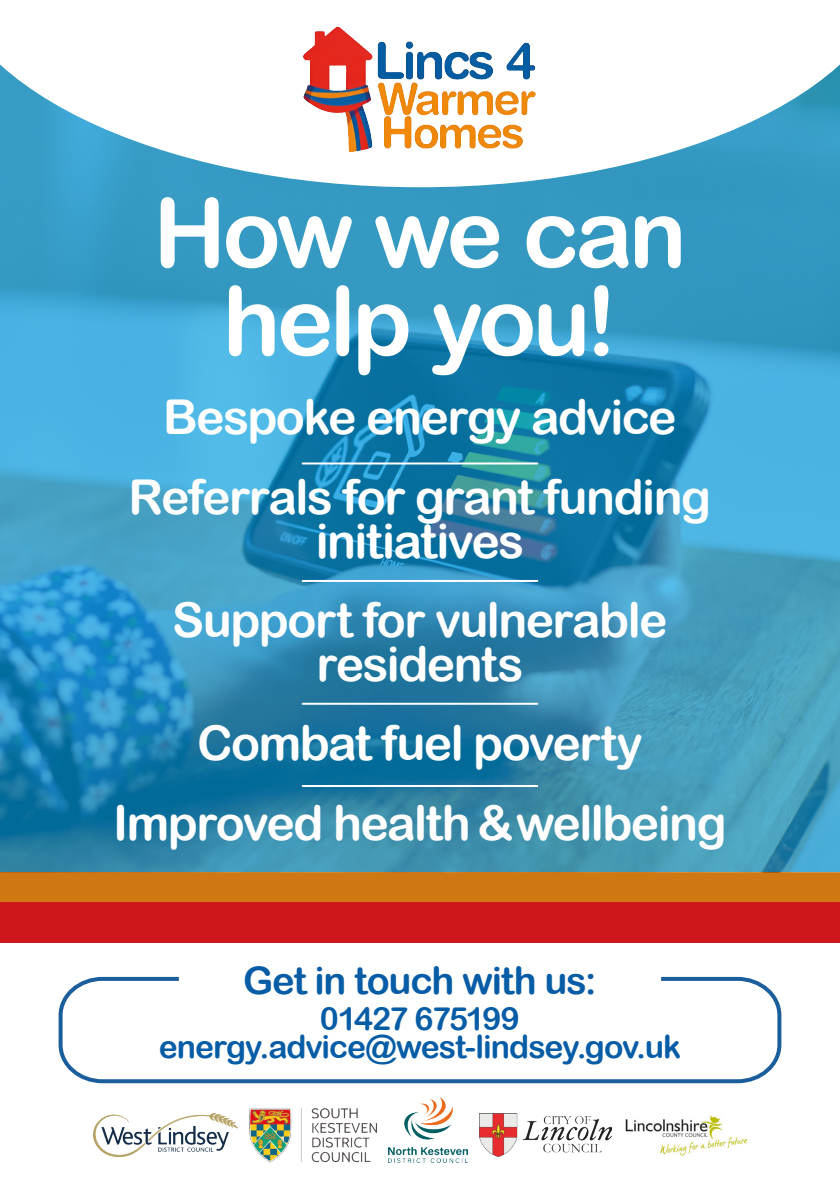
<style>
.page{position:relative;width:840px;height:1191px;background:#fff}
.page>*{position:absolute;margin:0;border:0;box-sizing:border-box;transform-origin:0 0}
.t1{font:96px/88px "Arial Rounded MT Bold";letter-spacing:-.04em;color:#fff;text-align:center}
.t2{font:48px/44px "Arial Rounded MT Bold";letter-spacing:-.035em;color:#fff;text-align:center}
.t3{font:38px "Arial Rounded MT Bold";letter-spacing:-.03em;color:#065da6}
.t4{font:32px "Arial Rounded MT Bold";letter-spacing:-.035em;color:#065da6}
.t5{font:32px "Arial Rounded MT Bold";letter-spacing:-.055em;color:#065da6}
</style>
<div class="page">
<img style="left:388px;top:1097px;width:79px;height:65px">
<img style="left:249px;top:1108px;width:127px;height:54px">
<img style="left:479px;top:1113px;width:132px;height:43px">
<img style="left:93px;top:1113px;width:144px;height:43px">
<img style="left:625px;top:1115px;width:121px;height:41px">
<svg style="left:58px;top:976px;width:724px;height:108px"></svg>
<div style="left:0;top:901px;width:839px;height:42px;background:#cd171a"></div>
<div style="left:0;top:872px;width:839px;height:29px;background:#cf7712"></div>
<img style="left:0;top:187px;width:839px;height:685px">
<hr style="left:302px;top:785px;width:235px;height:2px;background:#fff">
<hr style="left:302px;top:703px;width:235px;height:2px;background:#fff">
<hr style="left:302px;top:580px;width:235px;height:2px;background:#fff">
<hr style="left:302px;top:462px;width:235px;height:2px;background:#fff">
<svg style="left:0;top:26px;width:839px;height:161px"></svg>
<img style="left:301px;top:27px;width:237px;height:127px">
<p class="t1" style="left:153px;top:188px;width:535px">How we can help you!</p>
<p class="t2" style="left:163px;top:394px;width:515px">Bespoke energy advice</p>
<p class="t2" style="left:129px;top:474px;width:584px">Referrals for grant funding initiatives</p>
<p class="t2" style="left:172px;top:597px;width:496px">Support for vulnerable residents</p>
<p class="t2" style="left:197px;top:720px;width:447px">Combat fuel poverty</p>
<p class="t2" style="left:113px;top:800px;width:614px">Improved health &amp; wellbeing</p>
<p class="t3" style="left:243px;top:957px;width:354px">Get in touch with us:</p>
<p class="t5" style="left:320px;top:999px;width:201px">01427 675199</p>
<p class="t4" style="left:159px;top:1027px;width:524px">energy.advice@west-lindsey.gov.uk</p>
</div>
